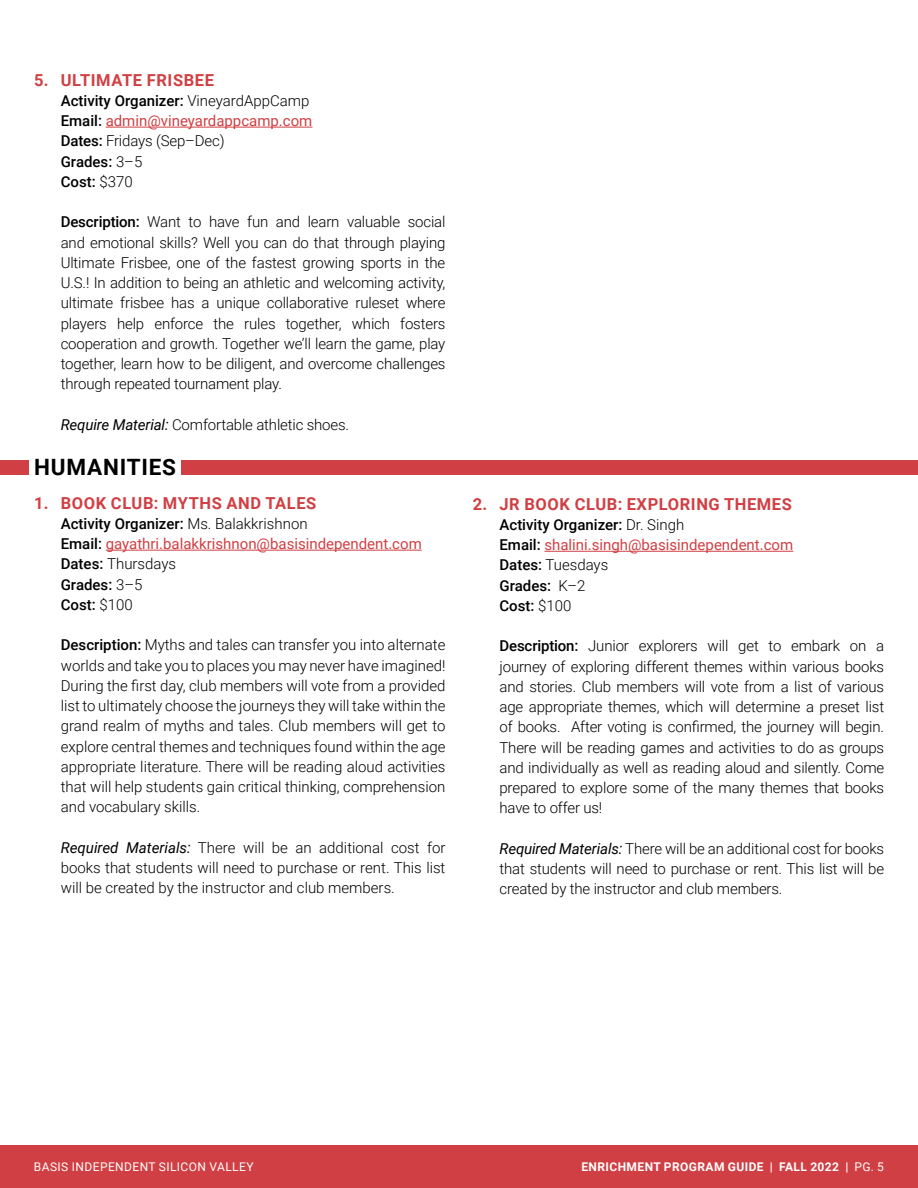
<style>
.page{position:relative;width:918px;height:1188px;background:#fff}
.page>*{position:absolute;margin:0;border:0;box-sizing:border-box;transform-origin:0 0}
.t1{font:700 22.5px "Roboto";letter-spacing:.035em;color:#000}
.t2{font:700 16.5px "Roboto";letter-spacing:.035em;color:#d03f43}
.t3{font:300 15px/20.2px "Roboto";letter-spacing:-.01em;color:#000;text-align:justify}
.t4{font:500 15px/20.2px "Roboto";color:#000}
.t5{font:15px/20.2px "Roboto";color:#d03f43}
.t6{font:700 12px "Roboto";letter-spacing:.035em;color:#fff}
.t7{font:12px "Roboto";letter-spacing:.035em;color:#fff}
.s1{font-weight:300}
.s2{font-weight:400;color:#d03f43}
.s3{font-weight:500}
.s4{font-weight:400;font-style:italic}
.s5{font-weight:500;color:#000}
.s6{font-weight:300;color:#000}
.s7{font-weight:400}
</style>
<div class="page">
<div style="left:0;top:1145px;width:918px;height:43px;background:#d03f43"></div>
<hr style="left:106px;top:127px;width:206px;height:1px;background:#d03f43">
<hr style="left:106px;top:550px;width:316px;height:1px;background:#d03f43">
<hr style="left:544px;top:551px;width:249px;height:1px;background:#d03f43">
<div style="left:0;top:460px;width:28px;height:14px;background:#d03f43"></div>
<div style="left:181px;top:460px;width:737px;height:14px;background:#d03f43"></div>
<p class="t2" style="left:34px;top:68px;width:181px">5. ULTIMATE FRISBEE</p>
<p class="t4" style="left:61px;top:90px;width:253px">Activity Organizer: <span class="s1">VineyardAppCamp<br></span>Email: <span class="s2">admin@vineyardappcamp.com<br></span>Dates: <span class="s1">Fridays (Sep–Dec)<br></span>Grades: <span class="s1">3–5<br></span>Cost: <span class="s1">$370</span></p>
<p class="t3" style="left:61px;top:211px;width:386px"><span class="s3">Description:</span> Want to have fun and learn valuable social and emotional skills? Well you can do that through playing Ultimate Frisbee, one of the fastest growing sports in the U.S.! In addition to being an athletic and welcoming activity, ultimate frisbee has a unique collaborative ruleset where players help enforce the rules together, which fosters cooperation and growth. Together we’ll learn the game, play together, learn how to be diligent, and overcome challenges through repeated tournament play.</p>
<p class="t3" style="left:61px;top:414px;width:290px"><span class="s4">Require Material:</span> Comfortable athletic shoes.</p>
<h1 class="t1" style="left:34px;top:451px;width:143px">HUMANITIES</h1>
<p class="t2" style="left:34px;top:491px;width:284px">1. BOOK CLUB: MYTHS AND TALES</p>
<p class="t5" style="left:61px;top:513px;width:363px"><span class="s5">Activity Organizer:</span> <span class="s6">Ms. Balakkrishnon<br></span><span class="s5">Email:</span> gayathri.balakkrishnon@basisindependent.com<br><span class="s5">Dates:</span> <span class="s6">Thursdays<br></span><span class="s5">Grades:</span> <span class="s6">3–5<br></span><span class="s5">Cost:</span> <span class="s6">$100</span></p>
<p class="t3" style="left:61px;top:634px;width:386px"><span class="s3">Description:</span> Myths and tales can transfer you into alternate worlds and take you to places you may never have imagined!<br>During the first day, club members will vote from a provided list to ultimately choose the journeys they will take within the grand realm of myths and tales. Club members will get to explore central themes and techniques found within the age appropriate literature. There will be reading aloud activities that will help students gain critical thinking, comprehension and vocabulary skills.</p>
<p class="t3" style="left:61px;top:837px;width:386px"><span class="s4">Required Materials:</span> There will be an additional cost for books that students will need to purchase or rent. This list will be created by the instructor and club members.</p>
<p class="t2" style="left:473px;top:492px;width:321px">2. JR BOOK CLUB: EXPLORING THEMES</p>
<p class="t4" style="left:500px;top:514px;width:295px">Activity Organizer: <span class="s1">Dr. Singh<br></span>Email: <span class="s2">shalini.singh@basisindependent.com<br></span>Dates: <span class="s1">Tuesdays<br></span>Grades: <span class="s1">K–2<br></span>Cost: <span class="s1">$100</span></p>
<p class="t3" style="left:500px;top:635px;width:386px"><span class="s3">Description:</span> Junior explorers will get to embark on a journey of exploring different themes within various books and stories. Club members will vote from a list of various age appropriate themes, which will determine a preset list of books. After voting is confirmed, the journey will begin.<br>There will be reading games and activities to do as groups and individually as well as reading aloud and silently. Come prepared to explore some of the many themes that books have to offer us!</p>
<p class="t3" style="left:500px;top:838px;width:386px"><span class="s4">Required Materials:</span> There will be an additional cost for books that students will need to purchase or rent. This list will be created by the instructor and club members.</p>
<p class="t7" style="left:34px;top:1158px;width:221px">BASIS INDEPENDENT SILICON VALLEY</p>
<p class="t6" style="left:581px;top:1158px;width:304px">ENRICHMENT PROGRAM GUIDE | FALL 2022 | <span class="s7">PG. 5</span></p>
</div>
